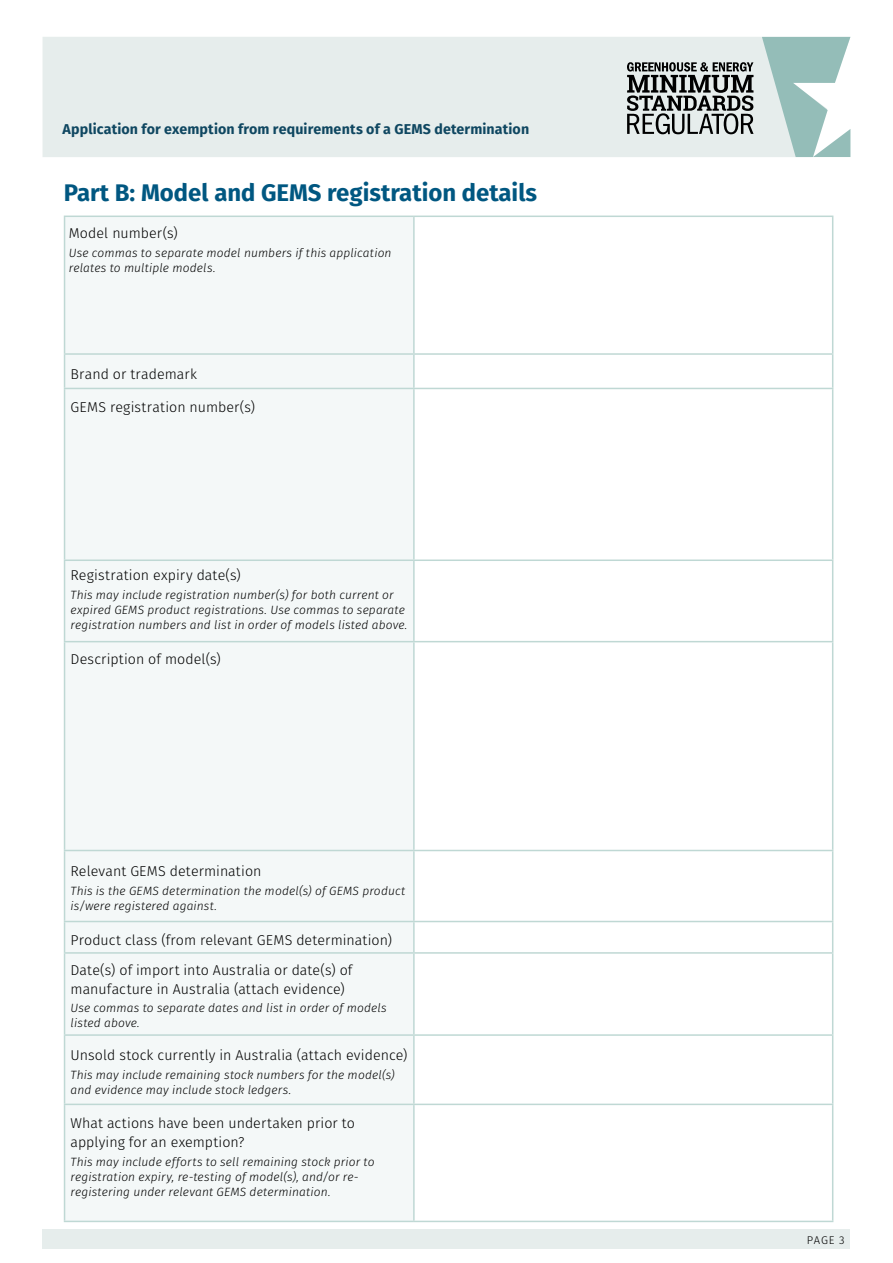
<style>
.page{position:relative;width:893px;height:1263px;background:#fff}
.page>*{position:absolute;margin:0;border:0;box-sizing:border-box;transform-origin:0 0}
.t1{font:700 24px "Fira Sans";color:#005781}
.t2{font:300 14.25px/30.3px "Fira Sans";letter-spacing:.005em;color:#000}
.t3{font:700 14.25px "Fira Sans";letter-spacing:.01em;color:#0f4761}
.t4{font:italic 300 12px/15px "Fira Sans";letter-spacing:.01em;color:#000}
.t5{font:300 11.25px "Fira Sans";color:#000}
</style>
<div class="page">
<div style="left:43px;top:37px;width:719px;height:120px;background:#e6edec"></div>
<svg style="left:762px;top:37px;width:88px;height:120px"></svg>
<svg style="left:627px;top:62px;width:126px;height:72px;background:#868a8a"></svg>
<div style="left:43px;top:1229px;width:807px;height:20px;background:#e6edec"></div>
<div style="left:65px;top:217px;width:348px;height:1004px;background:#f4f8f8"></div>
<hr style="left:64px;top:216px;width:350px;height:1px;background:#bfd8d4">
<hr style="left:64px;top:217px;width:1px;height:136px;background:#bfd8d4">
<hr style="left:414px;top:216px;width:419px;height:1px;background:#bfd8d4">
<hr style="left:413px;top:217px;width:2px;height:136px;background:#bfd8d4">
<hr style="left:832px;top:217px;width:1px;height:136px;background:#bfd8d4">
<hr style="left:64px;top:353px;width:350px;height:2px;background:#bfd8d4">
<hr style="left:64px;top:355px;width:1px;height:33px;background:#bfd8d4">
<hr style="left:414px;top:353px;width:419px;height:2px;background:#bfd8d4">
<hr style="left:413px;top:355px;width:2px;height:33px;background:#bfd8d4">
<hr style="left:832px;top:355px;width:1px;height:33px;background:#bfd8d4">
<hr style="left:64px;top:388px;width:350px;height:1px;background:#bfd8d4">
<hr style="left:64px;top:389px;width:1px;height:170px;background:#bfd8d4">
<hr style="left:414px;top:388px;width:419px;height:1px;background:#bfd8d4">
<hr style="left:413px;top:389px;width:2px;height:170px;background:#bfd8d4">
<hr style="left:832px;top:389px;width:1px;height:170px;background:#bfd8d4">
<hr style="left:64px;top:559px;width:350px;height:2px;background:#bfd8d4">
<hr style="left:64px;top:561px;width:1px;height:80px;background:#bfd8d4">
<hr style="left:414px;top:559px;width:419px;height:2px;background:#bfd8d4">
<hr style="left:413px;top:561px;width:2px;height:80px;background:#bfd8d4">
<hr style="left:832px;top:561px;width:1px;height:80px;background:#bfd8d4">
<hr style="left:64px;top:641px;width:350px;height:1px;background:#bfd8d4">
<hr style="left:64px;top:642px;width:1px;height:208px;background:#bfd8d4">
<hr style="left:414px;top:641px;width:419px;height:1px;background:#bfd8d4">
<hr style="left:413px;top:642px;width:2px;height:208px;background:#bfd8d4">
<hr style="left:832px;top:642px;width:1px;height:208px;background:#bfd8d4">
<hr style="left:64px;top:850px;width:350px;height:1px;background:#bfd8d4">
<hr style="left:64px;top:851px;width:1px;height:70px;background:#bfd8d4">
<hr style="left:414px;top:850px;width:419px;height:1px;background:#bfd8d4">
<hr style="left:413px;top:851px;width:2px;height:70px;background:#bfd8d4">
<hr style="left:832px;top:851px;width:1px;height:70px;background:#bfd8d4">
<hr style="left:64px;top:921px;width:350px;height:1px;background:#bfd8d4">
<hr style="left:64px;top:922px;width:1px;height:30px;background:#bfd8d4">
<hr style="left:414px;top:921px;width:419px;height:1px;background:#bfd8d4">
<hr style="left:413px;top:922px;width:2px;height:30px;background:#bfd8d4">
<hr style="left:832px;top:922px;width:1px;height:30px;background:#bfd8d4">
<hr style="left:64px;top:952px;width:350px;height:2px;background:#bfd8d4">
<hr style="left:64px;top:954px;width:1px;height:80px;background:#bfd8d4">
<hr style="left:414px;top:952px;width:419px;height:2px;background:#bfd8d4">
<hr style="left:413px;top:954px;width:2px;height:80px;background:#bfd8d4">
<hr style="left:832px;top:954px;width:1px;height:80px;background:#bfd8d4">
<hr style="left:64px;top:1034px;width:350px;height:2px;background:#bfd8d4">
<hr style="left:64px;top:1036px;width:1px;height:67px;background:#bfd8d4">
<hr style="left:414px;top:1034px;width:419px;height:2px;background:#bfd8d4">
<hr style="left:413px;top:1036px;width:2px;height:67px;background:#bfd8d4">
<hr style="left:832px;top:1036px;width:1px;height:67px;background:#bfd8d4">
<hr style="left:64px;top:1103px;width:350px;height:2px;background:#bfd8d4">
<hr style="left:64px;top:1105px;width:1px;height:116px;background:#bfd8d4">
<hr style="left:414px;top:1103px;width:419px;height:2px;background:#bfd8d4">
<hr style="left:413px;top:1105px;width:2px;height:116px;background:#bfd8d4">
<hr style="left:832px;top:1105px;width:1px;height:116px;background:#bfd8d4">
<hr style="left:64px;top:1221px;width:350px;height:1px;background:#bfd8d4">
<hr style="left:414px;top:1221px;width:419px;height:1px;background:#bfd8d4">
<p class="t3" style="left:63px;top:117px;width:468px">Application for exemption from requirements of a GEMS determination</p>
<h1 class="t1" style="left:64px;top:172px;width:475px">Part B: Model and GEMS registration details</h1>
<p class="t2" style="left:69px;top:218px;width:111px">Model number(s)</p>
<p class="t4" style="left:69px;top:246px;width:324px">Use commas to separate model numbers if this application relates to multiple models.</p>
<p class="t2" style="left:71px;top:358px;width:128px">Brand or trademark</p>
<p class="t2" style="left:71px;top:392px;width:186px">GEMS registration number(s)</p>
<p class="t2" style="left:71px;top:559px;width:172px">Registration expiry date(s)</p>
<p class="t4" style="left:71px;top:587px;width:338px">This may include registration number(s) for both current or expired GEMS product registrations. Use commas to separate registration numbers and list in order of models listed above.</p>
<p class="t2" style="left:71px;top:644px;width:152px">Description of model(s)</p>
<p class="t2" style="left:71px;top:856px;width:192px">Relevant GEMS determination</p>
<p class="t4" style="left:71px;top:883px;width:336px">This is the GEMS determination the model(s) of GEMS product is/were registered against.</p>
<p class="t2" style="left:71px;top:924px;width:323px">Product class (from relevant GEMS determination)<br>Date(s) of import into Australia or date(s) of</p>
<p class="t2" style="left:71px;top:973px;width:276px">manufacture in Australia (attach evidence)</p>
<p class="t4" style="left:71px;top:1000px;width:318px">Use commas to separate dates and list in order of models listed above.</p>
<p class="t2" style="left:71px;top:1040px;width:338px">Unsold stock currently in Australia (attach evidence)</p>
<p class="t4" style="left:71px;top:1067px;width:326px">This may include remaining stock numbers for the model(s) and evidence may include stock ledgers.</p>
<p class="t2" style="left:71px;top:1114px;width:286px;line-height:18.8px">What actions have been undertaken prior to applying for an exemption?</p>
<p class="t4" style="left:71px;top:1154px;width:306px">This may include efforts to sell remaining stock prior to registration expiry, re-testing of model(s), and/or re&shy;registering under relevant GEMS determination.</p>
<p class="t5" style="left:807px;top:1232px;width:39px">PAGE 3</p>
</div>
